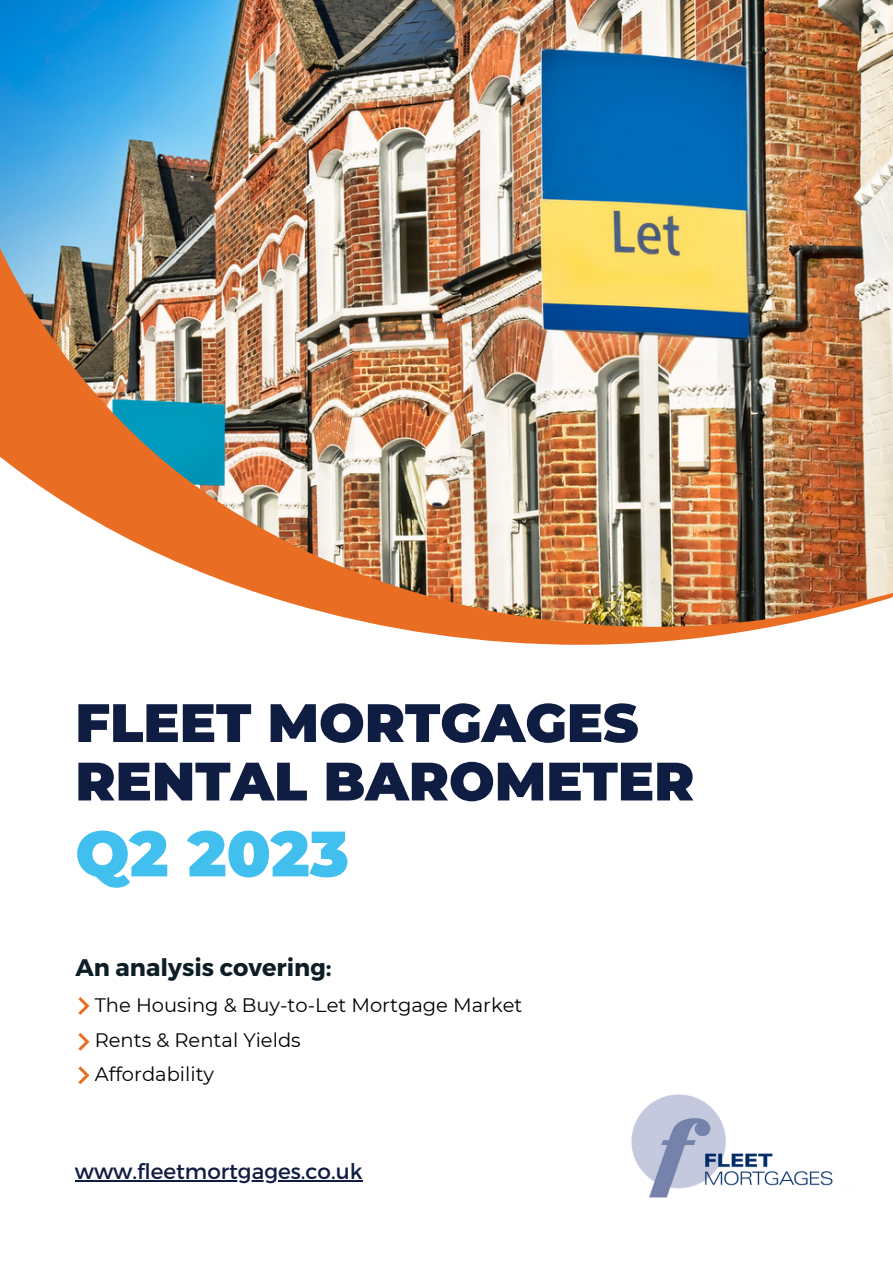
<style>
.page{position:relative;width:893px;height:1264px;background:#fff}
.page>*{position:absolute;margin:0;border:0;box-sizing:border-box;transform-origin:0 0}
.t1{font:900 63.9px "Montserrat";color:#41bfee}
.t2{font:900 54px/58.5px "Montserrat";color:#101d42}
.t3{font:700 24px "Montserrat";color:#0d1e27}
.t4{font:21.45px "Montserrat";color:#101d42}
.t5{font:19.5px "Montserrat";color:#000}
</style>
<div class="page">
<svg style="left:391px;top:627px;width:379px;height:17px;fill:#e96e24"></svg>
<img style="left:0;top:0;width:892px;height:627px">
<img style="left:631px;top:1094px;width:206px;height:104px">
<svg style="left:78px;top:997px;width:11px;height:17px"></svg>
<svg style="left:78px;top:1032px;width:11px;height:18px"></svg>
<svg style="left:78px;top:1066px;width:11px;height:18px"></svg>
<hr style="left:75px;top:1180px;width:287px;height:1px;background:#101d42">
<p class="t2" style="left:75px;top:693px;width:620px">FLEET MORTGAGES<br>RENTAL BAROMETER</p>
<p class="t1" style="left:75px;top:814px;width:275px">Q2 2023</p>
<p class="t3" style="left:75px;top:951px;width:258px">An analysis covering:</p>
<p class="t5" style="left:95px;top:992px;width:429px">The Housing &amp; Buy-to-Let Mortgage Market</p>
<p class="t5" style="left:95px;top:1027px;width:207px">Rents &amp; Rental Yields</p>
<p class="t5" style="left:95px;top:1062px;width:121px">Affordability</p>
<p class="t4" style="left:75px;top:1157px;width:289px">www.fleetmortgages.co.uk</p>
</div>
